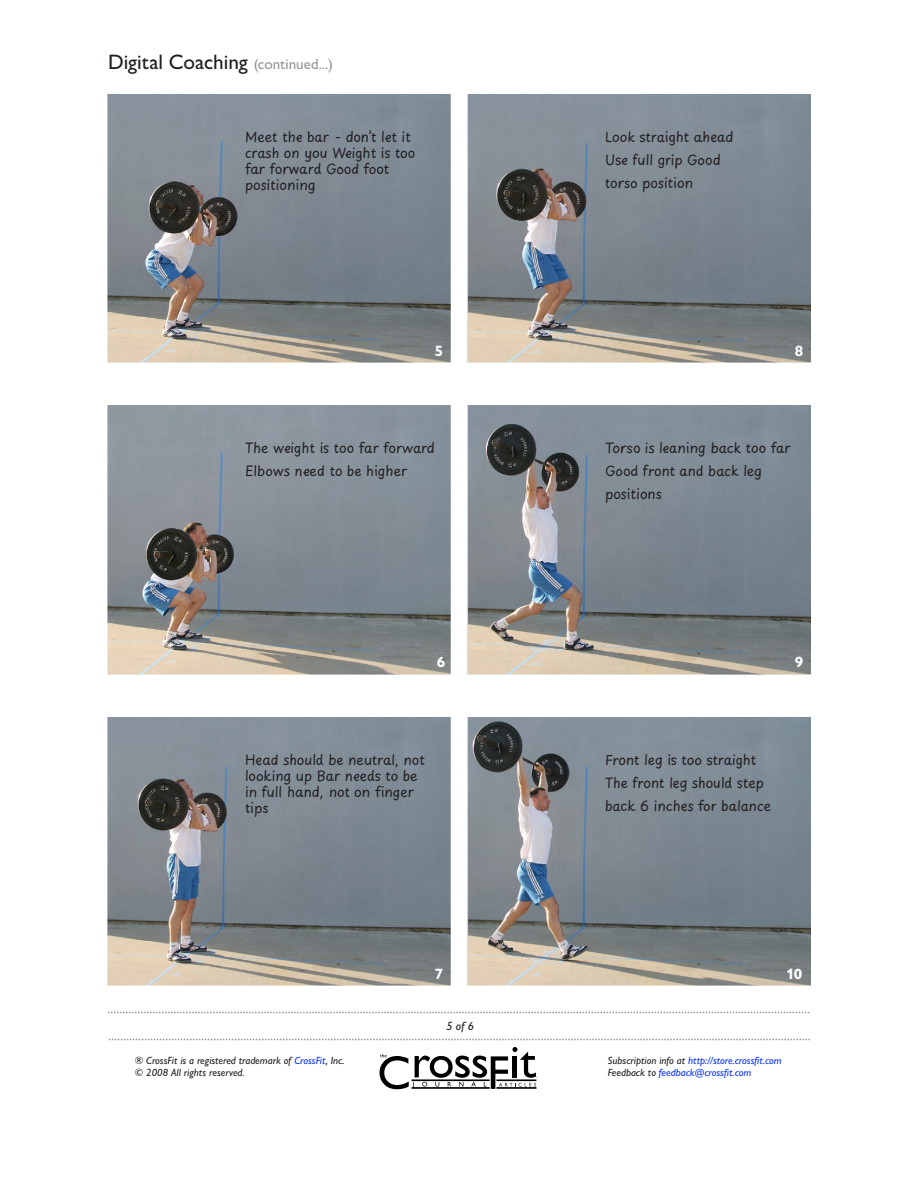
<style>
.page{position:relative;width:918px;height:1188px;background:#fff}
.page>*{position:absolute;margin:0;border:0;box-sizing:border-box;transform-origin:0 0}
.t1{font:500 21px "Gill Sans Nova";color:#231f20}
.t2{font:700 15px "Gill Sans Nova";color:#fff}
.t3{font:13.5px/23.1px "Playpen Sans";color:#231f20}
.t4{font:italic 500 12px "Gill Sans Nova";color:#231f20}
.t5{font:italic 500 10.5px/12.6px "Gill Sans Nova";color:#0a31ff}
.t6{font:italic 500 10.5px/12.6px "Gill Sans Nova";color:#231f20}
.s1{font-size:15px;color:#959799}
.s2{color:#0a31ff}
.s3{color:#231f20}
</style>
<div class="page">
<svg style="left:380px;top:1047px;width:158px;height:42px"></svg>
<svg style="left:108px;top:1012px;width:702px;height:1px"></svg>
<svg style="left:108px;top:1039px;width:702px;height:1px"></svg>
<img style="left:108px;top:717px;width:342px;height:269px">
<img style="left:468px;top:717px;width:342px;height:269px">
<img style="left:468px;top:94px;width:342px;height:269px">
<img style="left:468px;top:406px;width:342px;height:268px">
<img style="left:108px;top:94px;width:342px;height:269px">
<img style="left:108px;top:406px;width:342px;height:268px">
<h1 class="t1" style="left:108px;top:49px;width:226px">Digital Coaching <span class="s1">(continued...)</span></h1>
<p class="t3" style="left:245px;top:128px;width:172px;line-height:16.2px">Meet the bar - don’t let it crash on you Weight is too far forward Good foot positioning</p>
<p class="t3" style="left:605px;top:124px;width:130px">Look straight ahead<br>Use full grip Good torso position</p>
<p class="t2" style="left:435px;top:341px;width:10px">5</p>
<p class="t2" style="left:795px;top:341px;width:10px">8</p>
<p class="t3" style="left:245px;top:436px;width:191px">The weight is too far forward<br>Elbows need to be higher</p>
<p class="t3" style="left:605px;top:436px;width:187px">Torso is leaning back too far<br>Good front and back leg positions</p>
<p class="t2" style="left:437px;top:653px;width:10px">6</p>
<p class="t2" style="left:795px;top:653px;width:10px">9</p>
<p class="t3" style="left:245px;top:751px;width:181px;line-height:16.2px">Head should be neutral, not looking up Bar needs to be in full hand, not on finger tips</p>
<p class="t3" style="left:605px;top:748px;width:168px">Front leg is too straight<br>The front leg should step back 6 inches for balance</p>
<p class="t2" style="left:435px;top:964px;width:10px">7</p>
<p class="t2" style="left:786px;top:964px;width:18px">10</p>
<p class="t4" style="left:446px;top:1019px;width:29px">5 of 6</p>
<p class="t6" style="left:135px;top:1054px;width:211px">® CrossFit is a registered trademark of <span class="s2">CrossFit</span>, Inc. © 2008 All rights reserved.</p>
<p class="t5" style="left:608px;top:1054px;width:176px"><span class="s3">Subscription info at</span> http://store.crossfit.com<br><span class="s3">Feedback to</span> feedback@crossfit.com</p>
</div>
